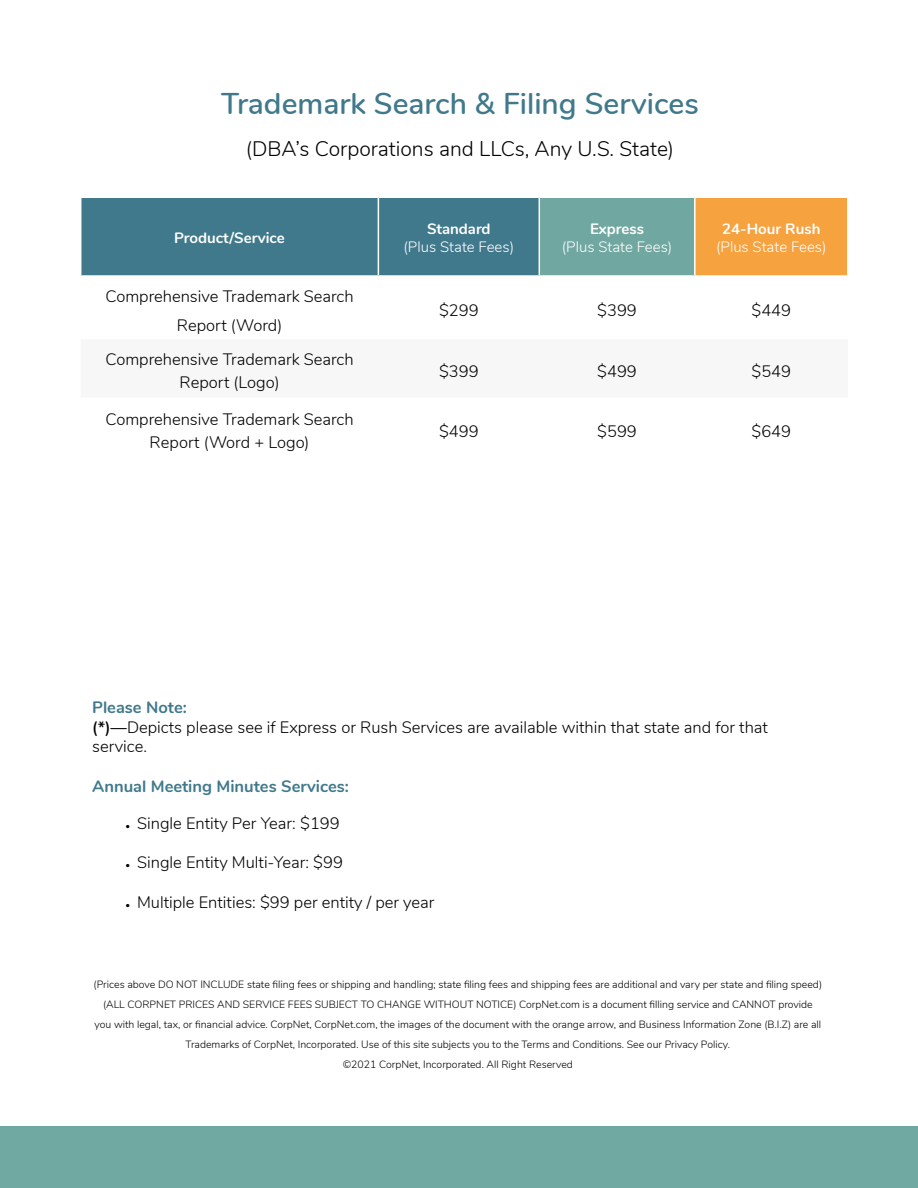
<style>
.page{position:relative;width:918px;height:1188px;background:#fff}
.page>*{position:absolute;margin:0;border:0;box-sizing:border-box;transform-origin:0 0}
.t1{font:600 30px "Nunito";color:#40798c}
.t2{font:300 21px "Nunito";color:#000}
.t3{font:300 16.5px/22.8px "Nunito";color:#000;text-align:center}
.t4{font:700 16.5px "Nunito";color:#40798c}
.t5{font:300 15px "Nunito";color:#fff}
.t6{font:700 15px "Nunito";color:#fff}
.t7{font:300 10.5px/19.8px "Nunito";color:#000;text-align:center}
.s1{font-weight:700;color:#40798c}
.s2{font-weight:600}
.s3{font-size:9px}
</style>
<div class="page">
<div style="left:81px;top:198px;width:458px;height:77px;background:#40798c"></div>
<div style="left:539px;top:197px;width:156px;height:79px;background:#70a7a1"></div>
<div style="left:695px;top:197px;width:153px;height:79px;background:#f6a23f"></div>
<hr style="left:378px;top:198px;width:1px;height:77px;background:#fff">
<hr style="left:539px;top:196px;width:156px;height:2px;background:#fff">
<hr style="left:539px;top:198px;width:1px;height:77px;background:#fff">
<hr style="left:539px;top:275px;width:156px;height:2px;background:#fff">
<hr style="left:695px;top:196px;width:154px;height:2px;background:#fff">
<hr style="left:694px;top:198px;width:2px;height:77px;background:#fff">
<hr style="left:847px;top:198px;width:2px;height:77px;background:#fff">
<hr style="left:695px;top:275px;width:154px;height:2px;background:#fff">
<div style="left:0;top:1126px;width:918px;height:62px;background:#70a9a1"></div>
<h1 class="t1" style="left:221px;top:82px;width:479px">Trademark Search &amp; Filing Services</h1>
<h2 class="t2" style="left:246px;top:133px;width:430px">(DBA’s Corporations and LLCs, Any U.S. State)</h2>
<h3 class="t6" style="left:174px;top:227px;width:112px">Product/Service</h3>
<h3 class="t6" style="left:427px;top:218px;width:65px">Standard</h3>
<h3 class="t5" style="left:404px;top:236px;width:112px">(Plus State Fees)</h3>
<h3 class="t6" style="left:590px;top:218px;width:55px">Express</h3>
<h3 class="t5" style="left:562px;top:236px;width:112px">(Plus State Fees)</h3>
<h3 class="t6" style="left:722px;top:218px;width:100px">24-Hour Rush</h3>
<h3 class="t5" style="left:716px;top:236px;width:112px">(Plus State Fees)</h3>
<h3 class="t3" style="left:105px;top:281px;width:250px;line-height:28.8px">Comprehensive Trademark Search<br>Report (Word)</h3>
<h3 class="t3" style="left:439px;top:298px;width:41px">$299</h3>
<h3 class="t3" style="left:597px;top:298px;width:41px">$399</h3>
<h3 class="t3" style="left:752px;top:298px;width:41px">$449</h3>
<h3 class="t3" style="left:105px;top:347px;width:250px">Comprehensive Trademark Search<br>Report (Logo)</h3>
<h3 class="t3" style="left:439px;top:359px;width:41px">$399</h3>
<h3 class="t3" style="left:597px;top:359px;width:41px">$499</h3>
<h3 class="t3" style="left:752px;top:359px;width:41px">$549</h3>
<h3 class="t3" style="left:105px;top:407px;width:250px">Comprehensive Trademark Search<br>Report (Word + Logo)</h3>
<h3 class="t3" style="left:439px;top:419px;width:41px">$499</h3>
<h3 class="t3" style="left:597px;top:419px;width:41px">$599</h3>
<h3 class="t3" style="left:752px;top:419px;width:41px">$649</h3>
<h3 class="t3" style="left:92px;top:696px;width:677px;line-height:19.8px;text-align:left"><span class="s1">Please Note:<br></span><span class="s2">(*)—</span>Depicts please see if Express or Rush Services are available within that state and for that service.</h3>
<h3 class="t4" style="left:92px;top:774px;width:258px">Annual Meeting Minutes Services:</h3>
<h3 class="t3" style="left:126px;top:811px;width:216px"><span class="s3">•</span> Single Entity Per Year: $199</h3>
<h3 class="t3" style="left:126px;top:850px;width:219px"><span class="s3">•</span> Single Entity Multi-Year: $99</h3>
<h3 class="t3" style="left:126px;top:890px;width:310px"><span class="s3">•</span> Multiple Entities: $99 per entity / per year</h3>
<p class="t7" style="left:94px;top:974px;width:730px">(Prices above DO NOT INCLUDE state filing fees or shipping and handling; state filing fees and shipping fees are additional and vary per state and filing speed) (ALL CORPNET PRICES AND SERVICE FEES SUBJECT TO CHANGE WITHOUT NOTICE) CorpNet.com is a document filling service and CANNOT provide you with legal, tax, or financial advice. CorpNet, CorpNet.com, the images of the document with the orange arrow, and Business Information Zone (B.I.Z) are all Trademarks of CorpNet, Incorporated. Use of this site subjects you to the Terms and Conditions. See our Privacy Policy.<br>©2021 CorpNet, Incorporated. All Right Reserved</p>
</div>
